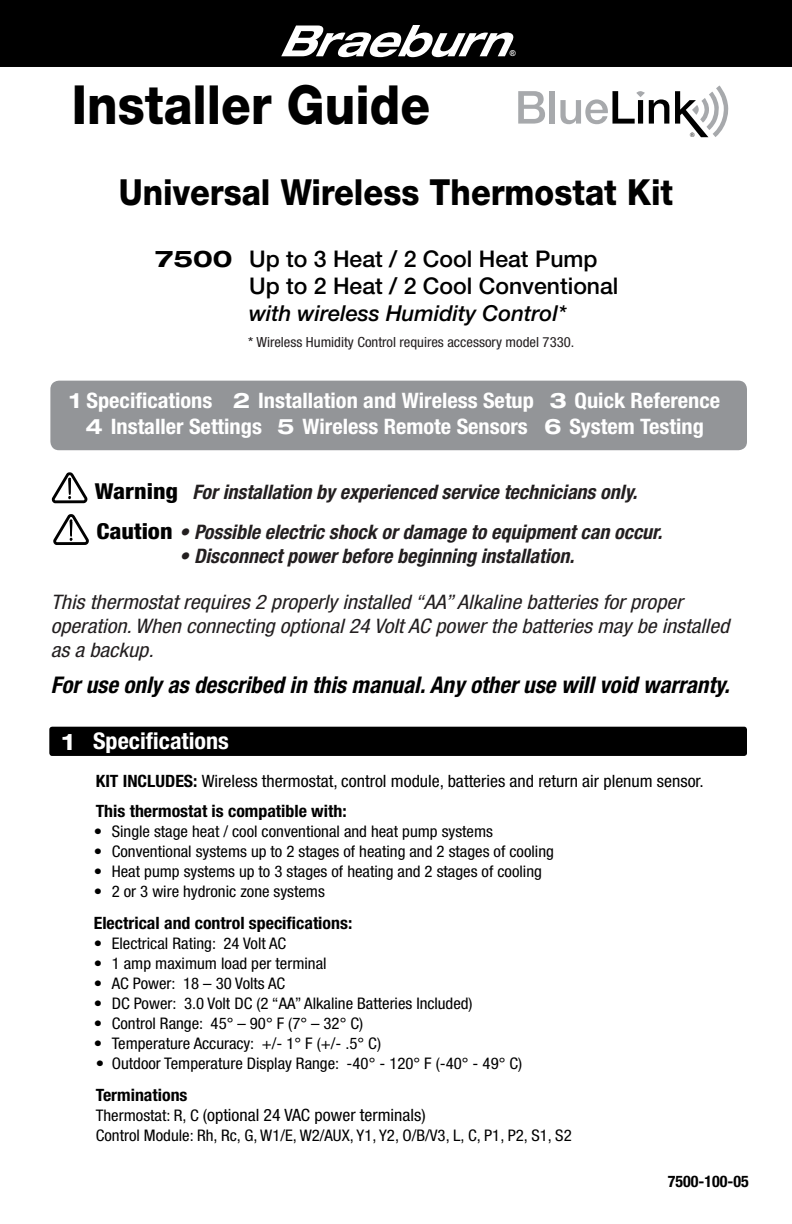
<style>
.page{position:relative;width:792px;height:1224px;background:#fff}
.page>*{position:absolute;margin:0;border:0;box-sizing:border-box;transform-origin:0 0}
.t1{font:800 54px "Helvetica Neue LT Std";color:#000;scale:.9 1}
.t2{font:800 36px "Helvetica Neue LT Std";color:#000;scale:.9 1}
.t3{font:italic 700 condensed 23px "Helvetica Neue LT Std";color:#000}
.t4{font:500 23px/27.6px "Helvetica Neue LT Std";color:#000}
.t5{font:700 condensed 23px "Helvetica Neue LT Std";color:#fff;scale:1.05 1}
.t6{font:italic 500 22px "Helvetica Neue LT Std";color:#000}
.t7{font:700 condensed 21.4px/25.6px "Helvetica Neue LT Std";color:#fff;text-align:center;scale:1.05 1}
.t8{font:italic 700 condensed 20px "Helvetica Neue LT Std";color:#231f20}
.t9{font:italic condensed 20px/24px "Helvetica Neue LT Std";color:#231f20;scale:1.1 1}
.t10{font:condensed 17px/30px "Helvetica Neue LT Std";color:#000;scale:1.05 1}
.t11{font:700 condensed 17px "Helvetica Neue LT Std";color:#000;scale:1.05 1}
.t12{font:condensed 16px "Helvetica Neue LT Std";color:#000;scale:1.05 1}
.t13{font:700 condensed 16px "Helvetica Neue LT Std";color:#000}
.t14{font:condensed 14px "Helvetica Neue LT Std";color:#231f20;scale:1.05 1}
.t15{font:700 8px "Arial";color:#fff}
.t16{font:6.2px "Helvetica";color:#000}
.s1{font-weight:700;font-stretch:expanded}
.s2{font-stretch:expanded}
.s3{font-weight:800;font-style:normal;font-size:22px;color:#000}
.s4{font-weight:700}
.s5{font-size:16px}
</style>
<div class="page">
<div style="left:0;top:0;width:792px;height:67px;background:#000"></div>
<svg style="left:281px;top:25px;width:235px;height:32px"></svg>
<div style="left:49px;top:727px;width:698px;height:29px;background:#000;border-radius:3px"></div>
<div style="left:50px;top:381px;width:697px;height:69px;background:#939598;border-radius:9px"></div>
<svg style="left:518px;top:91px;width:27px;height:33px"></svg>
<div style="left:550px;top:91px;width:5px;height:33px;background:#a7a9ac"></div>
<svg style="left:560px;top:91px;width:109px;height:33px"></svg>
<div style="left:638px;top:100px;width:5px;height:24px;background:#000"></div>
<svg style="left:675px;top:86px;width:53px;height:51px"></svg>
<svg style="left:51px;top:472px;width:36px;height:31px"></svg>
<svg style="left:53px;top:514px;width:36px;height:31px"></svg>
<h1 class="t1" style="left:72px;top:73px;width:400px">Installer Guide</h1>
<p class="t15" style="left:510px;top:48px;width:7px">®</p>
<h2 class="t2" style="left:119px;top:171px;width:618px">Universal Wireless Thermostat Kit</h2>
<p class="t16" style="left:690px;top:130px;width:6px">®</p>
<h3 class="t4" style="left:249px;top:245px;width:371px;text-indent:-94px"><span class="s1">7500</span> Up to 3 Heat / 2 Cool Heat Pump<br>Up to 2 Heat / 2 Cool Conventional</h3>
<h3 class="t6" style="left:249px;top:301px;width:319px">with wireless Humidity Control*</h3>
<p class="t14" style="left:248px;top:334px;width:312px">* Wireless Humidity Control requires accessory model 7330.</p>
<h3 class="t7" style="left:69px;top:388px;width:621px"><span class="s2">1</span> Specifications <span class="s2">2</span> Installation and Wireless Setup <span class="s2">3</span> Quick Reference<br><span class="s2">4</span> Installer Settings <span class="s2">5</span> Wireless Remote Sensors <span class="s2">6</span> System Testing</h3>
<p class="t8" style="left:95px;top:480px;width:544px"><span class="s3">Warning</span> For installation by experienced service technicians only.</p>
<p class="t8" style="left:96px;top:520px;width:567px"><span class="s3">Caution</span> • Possible electric shock or damage to equipment can occur.</p>
<p class="t8" style="left:179px;top:544px;width:397px">• Disconnect power before beginning installation.</p>
<p class="t9" style="left:51px;top:590px;width:618px">This thermostat requires 2 properly installed “AA” Alkaline batteries for proper operation. When connecting optional 24 Volt AC power the batteries may be installed as a backup.</p>
<h3 class="t3" style="left:51px;top:671px;width:680px">For use only as described in this manual. Any other use will void warranty.</h3>
<h3 class="t5" style="left:62px;top:727px;width:161px"><span class="s2">1</span> Specifications</h3>
<p class="t10" style="left:96px;top:766px;width:581px"><span class="s4">KIT INCLUDES:</span> Wireless thermostat, control module, batteries and return air plenum sensor.<br><span class="s4">This thermostat is compatible with:</span></p>
<p class="t12" style="left:94px;top:822px;width:382px">• Single stage heat / cool conventional and heat pump systems</p>
<p class="t12" style="left:94px;top:842px;width:440px">• Conventional systems up to 2 stages of heating and 2 stages of cooling</p>
<p class="t12" style="left:94px;top:862px;width:428px">• Heat pump systems up to 3 stages of heating and 2 stages of cooling</p>
<p class="t12" style="left:94px;top:882px;width:222px">• 2 or 3 wire hydronic zone systems</p>
<p class="t11" style="left:94px;top:913px;width:248px">Electrical and control specifications:</p>
<p class="t12" style="left:94px;top:934px;width:185px">• Electrical Rating: 24 Volt AC</p>
<p class="t12" style="left:94px;top:954px;width:223px">• 1 amp maximum load per terminal</p>
<p class="t12" style="left:94px;top:974px;width:184px">• AC Power: 18 – 30 Volts AC</p>
<p class="t12" style="left:94px;top:994px;width:362px">• DC Power: 3.0 Volt DC (2 “AA” Alkaline Batteries Included)</p>
<p class="t12" style="left:94px;top:1014px;width:258px">• Control Range: 45° – 90° F (7° – 32° C)</p>
<p class="t12" style="left:94px;top:1034px;width:275px">• Temperature Accuracy: +/- 1° F (+/- .5° C)</p>
<p class="t12" style="left:96px;top:1054px;width:408px">• Outdoor Temperature Display Range: -40° - 120° F (-40° - 49° C)</p>
<p class="t10" style="left:96px;top:1085px;width:316px;line-height:20px"><span class="s4">Terminations<br></span><span class="s5">Thermostat: R, C</span> (optional 24 VAC power terminals)</p>
<p class="t12" style="left:96px;top:1126px;width:455px">Control Module: Rh, Rc, G, W1/E, W2/AUX, Y1, Y2, O/B/V3, L, C, P1, P2, S1, S2</p>
<p class="t13" style="left:668px;top:1172px;width:82px">7500-100-05</p>
</div>
